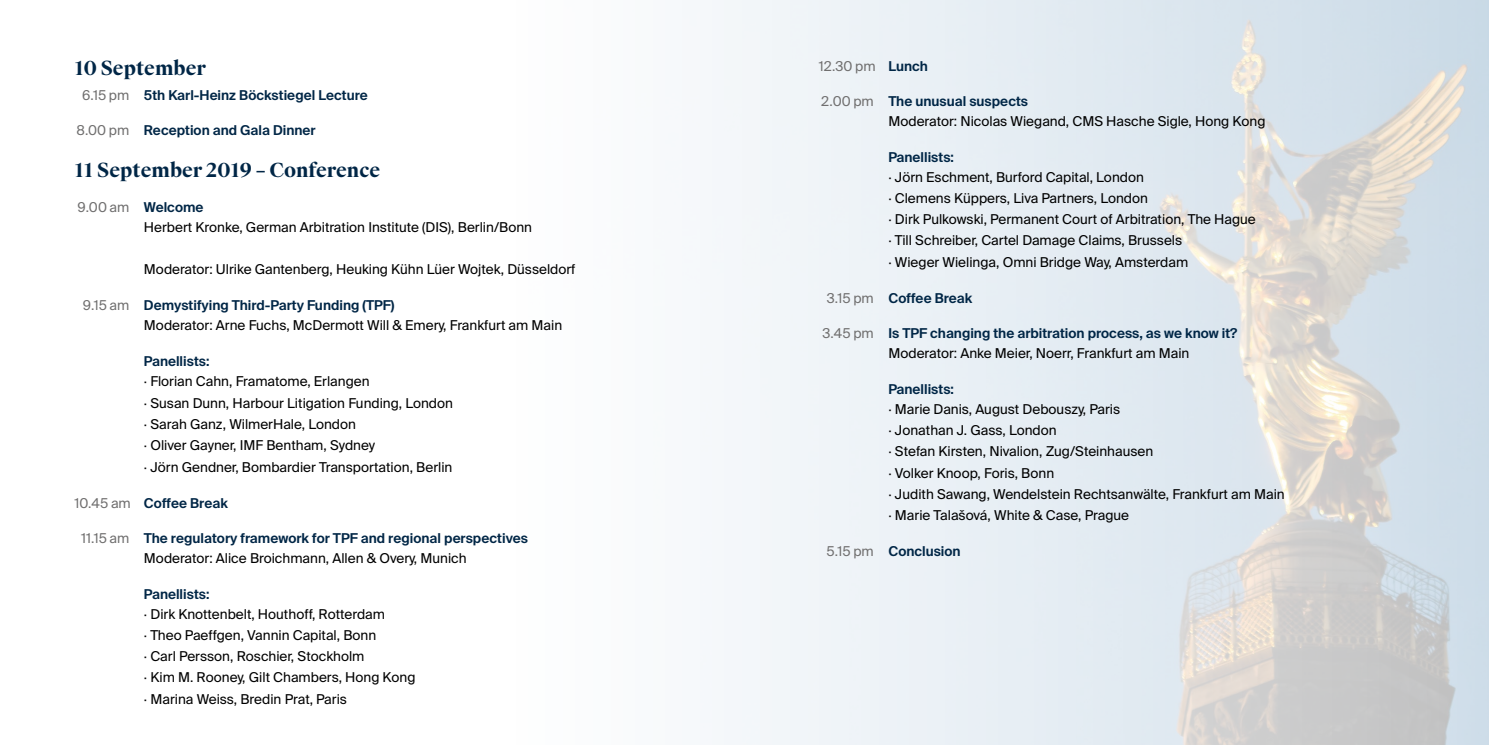
<style>
.page{position:relative;width:1489px;height:745px;background:#fff}
.page>*{position:absolute;margin:0;border:0;box-sizing:border-box;transform-origin:0 0}
.t1{font:700 19.25px "Suisse Works";color:#002646}
.t2{font:13.65px/21.2px "Suisse Intl";color:#000}
.t3{font:600 13.65px/19.9px "Suisse Intl";color:#002646;text-align:center}
.t4{font:13.65px "Suisse Intl";color:#706f6f}
.s1{font-weight:400;color:#706f6f}
.s2{color:#706f6f}
.s3{font-weight:600;color:#002646}
.s4{font-weight:400;color:#000}
</style>
<div class="page">
<h1 class="t1" style="left:74px;top:56px;width:133px">10 September</h1>
<p class="t3" style="left:82px;top:85px;width:287px"><span class="s1">6.15 pm</span> 5th Karl-Heinz Böckstiegel Lecture</p>
<p class="t3" style="left:76px;top:120px;width:241px"><span class="s1">8.00 pm</span> Reception and Gala Dinner</p>
<h1 class="t1" style="left:74px;top:158px;width:307px">11 September 2019 – Conference</h1>
<p class="t2" style="left:144px;top:197px;width:389px;line-height:19.9px;text-indent:-66px"><span class="s2">9.00 am</span> <span class="s3">Welcome<br></span>Herbert Kronke, German Arbitration Institute (DIS), Berlin/Bonn</p>
<p class="t2" style="left:144px;top:259px;width:433px">Moderator: Ulrike Gantenberg, Heuking Kühn Lüer Wojtek, Düsseldorf</p>
<p class="t2" style="left:144px;top:295px;width:420px;line-height:19.9px;text-indent:-61px"><span class="s2">9.15 am</span> <span class="s3">Demystifying Third-Party Funding (TPF)<br></span>Moderator: Arne Fuchs, McDermott Will &amp; Emery, Frankfurt am Main</p>
<p class="t3" style="left:144px;top:351px;width:67px">Panellists:</p>
<p class="t2" style="left:144px;top:371px;width:310px">· Florian Cahn, Framatome, Erlangen<br>· Susan Dunn, Harbour Litigation Funding, London · Sarah Ganz, WilmerHale, London<br>· Oliver Gayner, IMF Bentham, Sydney<br>· Jörn Gendner, Bombardier Transportation, Berlin</p>
<p class="t3" style="left:74px;top:492px;width:155px"><span class="s1">10.45 am</span> Coffee Break</p>
<p class="t3" style="left:81px;top:527px;width:448px"><span class="s1">11.15 am</span> The regulatory framework for TPF and regional perspectives<br><span class="s4">Moderator: Alice Broichmann, Allen &amp; Overy, Munich</span></p>
<p class="t3" style="left:144px;top:583px;width:67px">Panellists:</p>
<p class="t2" style="left:144px;top:603px;width:273px">· Dirk Knottenbelt, Houthoff, Rotterdam<br>· Theo Paeffgen, Vannin Capital, Bonn<br>· Carl Persson, Roschier, Stockholm<br>· Kim M. Rooney, Gilt Chambers, Hong Kong · Marina Weiss, Bredin Prat, Paris</p>
<p class="t4" style="left:818px;top:58px;width:110px">12.30 pm <span class="s3">Lunch</span></p>
<p class="t2" style="left:888px;top:91px;width:378px;line-height:19.9px;text-indent:-67px"><span class="s2">2.00 pm</span> <span class="s3">The unusual suspects<br></span>Moderator: Nicolas Wiegand, CMS Hasche Sigle, Hong Kong</p>
<p class="t3" style="left:888px;top:147px;width:67px">Panellists:</p>
<p class="t2" style="left:888px;top:166px;width:369px">· Jörn Eschment, Burford Capital, London<br>· Clemens Küppers, Liva Partners, London<br>· Dirk Pulkowski, Permanent Court of Arbitration, The Hague · Till Schreiber, Cartel Damage Claims, Brussels<br>· Wieger Wielinga, Omni Bridge Way, Amsterdam</p>
<p class="t3" style="left:826px;top:288px;width:147px"><span class="s1">3.15 pm</span> Coffee Break</p>
<p class="t3" style="left:888px;top:323px;width:350px;text-align:left;text-indent:-66px"><span class="s1">3.45 pm</span> Is TPF changing the arbitration process, as we know it?<br><span class="s4">Moderator: Anke Meier, Noerr, Frankfurt am Main</span></p>
<p class="t3" style="left:888px;top:379px;width:67px">Panellists:</p>
<p class="t2" style="left:888px;top:398px;width:398px">· Marie Danis, August Debouszy, Paris<br>· Jonathan J. Gass, London<br>· Stefan Kirsten, Nivalion, Zug/Steinhausen<br>· Volker Knoop, Foris, Bonn<br>· Judith Sawang, Wendelstein Rechtsanwälte, Frankfurt am Main · Marie Talašová, White &amp; Case, Prague</p>
<p class="t3" style="left:826px;top:541px;width:135px"><span class="s1">5.15 pm</span> Conclusion</p>
</div>
